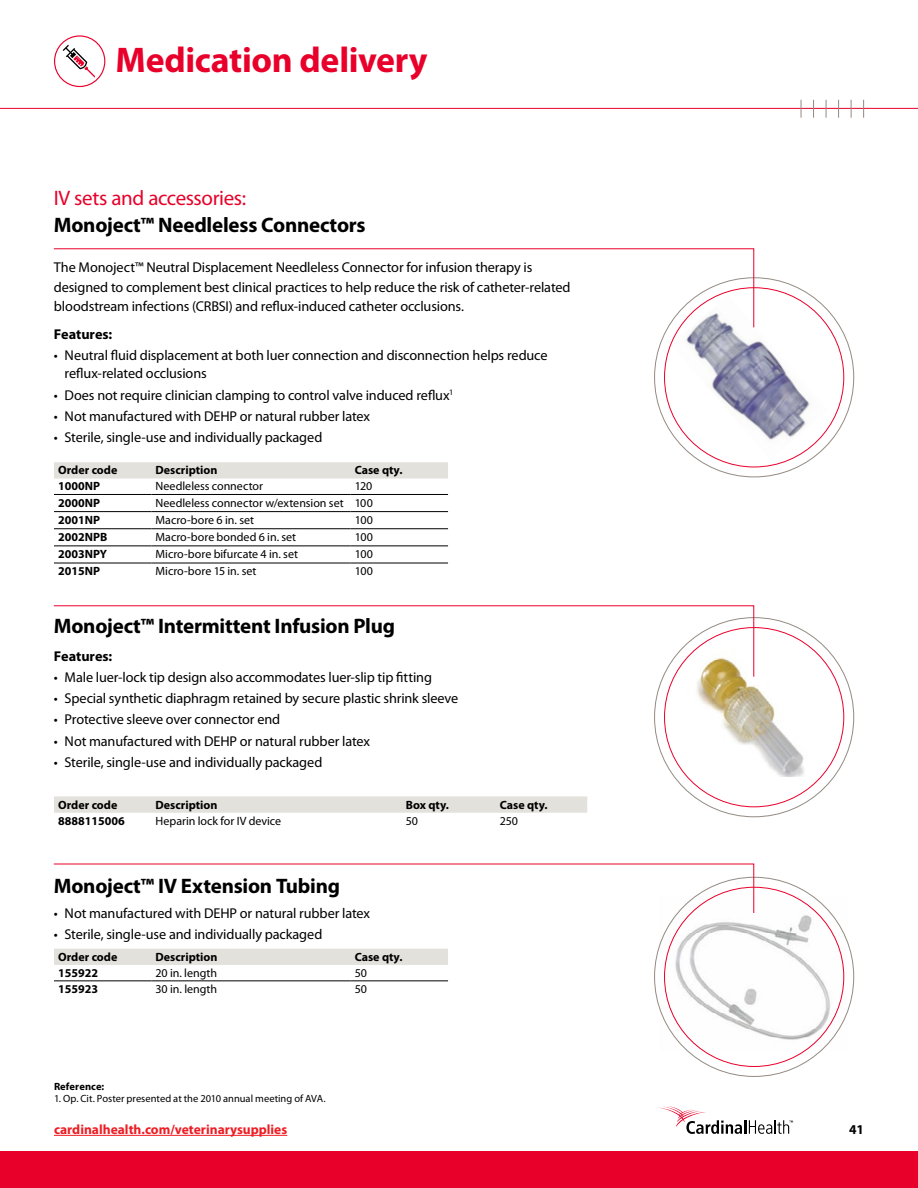
<style>
.page{position:relative;width:918px;height:1188px;background:#fff}
.page>*{position:absolute;margin:0;border:0;box-sizing:border-box;transform-origin:0 0}
.t1{font:700 35.85px "Myriad Pro";letter-spacing:-.01em;color:#e8002a}
.t2{font:700 21px "Myriad Pro";letter-spacing:-.01em;color:#000}
.t3{font:21px "Myriad Pro";letter-spacing:-.02em;color:#e8002a}
.t4{font:14.25px/19.5px "Myriad Pro";letter-spacing:-.01em;color:#000}
.t5{font:700 14.25px "Myriad Pro";color:#000}
.t6{font:700 13.5px "Myriad Pro";color:#ed1d24}
.t7{font:700 13.5px "Myriad Pro";color:#000}
.t8{font:12px "Myriad Pro";color:#000}
.t9{font:700 12px "Myriad Pro";color:#000}
.t10{font:10.5px "Myriad Pro";color:#000}
.t11{font:700 10.5px "Myriad Pro";letter-spacing:.01em;color:#000}
</style>
<div class="page">
<svg style="left:658px;top:1106px;width:135px;height:28px"></svg>
<hr style="left:54px;top:1135px;width:233px;height:1px;background:#ed1d24">
<div style="left:0;top:1151px;width:918px;height:37px;background:#e8002a"></div>
<hr style="left:0;top:108px;width:918px;height:1px;background:#e9002b">
<svg style="left:54px;top:35px;width:51px;height:52px"></svg>
<svg style="left:863px;top:100px;width:1px;height:18px"></svg>
<svg style="left:851px;top:100px;width:1px;height:18px"></svg>
<svg style="left:826px;top:100px;width:1px;height:18px"></svg>
<svg style="left:838px;top:100px;width:1px;height:18px"></svg>
<svg style="left:813px;top:100px;width:1px;height:18px"></svg>
<svg style="left:801px;top:100px;width:1px;height:18px"></svg>
<svg style="left:53px;top:248px;width:702px;height:80px"></svg>
<svg style="left:53px;top:605px;width:702px;height:72px"></svg>
<svg style="left:53px;top:863px;width:702px;height:33px"></svg>
<div style="left:54px;top:462px;width:394px;height:17px;background:#e3e1dc"></div>
<hr style="left:54px;top:494px;width:97px;height:1px;background:#000">
<hr style="left:54px;top:511px;width:97px;height:1px;background:#000">
<hr style="left:54px;top:528px;width:97px;height:1px;background:#000">
<hr style="left:54px;top:546px;width:97px;height:1px;background:#000">
<hr style="left:54px;top:563px;width:97px;height:1px;background:#000">
<hr style="left:151px;top:494px;width:200px;height:1px;background:#000">
<hr style="left:151px;top:511px;width:200px;height:1px;background:#000">
<hr style="left:151px;top:528px;width:200px;height:1px;background:#000">
<hr style="left:151px;top:546px;width:200px;height:1px;background:#000">
<hr style="left:151px;top:563px;width:200px;height:1px;background:#000">
<hr style="left:351px;top:494px;width:97px;height:1px;background:#000">
<hr style="left:351px;top:511px;width:97px;height:1px;background:#000">
<hr style="left:351px;top:528px;width:97px;height:1px;background:#000">
<hr style="left:351px;top:546px;width:97px;height:1px;background:#000">
<hr style="left:351px;top:563px;width:97px;height:1px;background:#000">
<div style="left:54px;top:949px;width:394px;height:16px;background:#e3e1dc"></div>
<hr style="left:54px;top:981px;width:97px;height:1px;background:#000">
<hr style="left:151px;top:981px;width:200px;height:1px;background:#000">
<hr style="left:351px;top:981px;width:97px;height:1px;background:#000">
<svg style="left:54px;top:796px;width:533px;height:17px;background:#e4e2dd"></svg>
<img style="left:671px;top:295px;width:157px;height:164px">
<img style="left:678px;top:649px;width:146px;height:127px">
<img style="left:655px;top:896px;width:200px;height:154px">
<h1 class="t1" style="left:116px;top:40px;width:314px">Medication delivery</h1>
<h2 class="t3" style="left:54px;top:186px;width:194px">IV sets and accessories:</h2>
<h2 class="t2" style="left:54px;top:213px;width:313px">Monoject™ Needleless Connectors</h2>
<p class="t4" style="left:54px;top:258px;width:518px">The Monoject™ Neutral Displacement Needleless Connector for infusion therapy is designed to complement best clinical practices to help reduce the risk of catheter-related bloodstream infections (CRBSI) and reflux-induced catheter occlusions.</p>
<p class="t5" style="left:54px;top:326px;width:60px">Features:</p>
<p class="t4" style="left:65px;top:347px;width:484px;line-height:18px;text-indent:-11px">• Neutral fluid displacement at both luer connection and disconnection helps reduce reflux-related occlusions</p>
<p class="t4" style="left:54px;top:385px;width:401px">• Does not require clinician clamping to control valve induced reflux<sup>1</sup></p>
<p class="t4" style="left:54px;top:407px;width:318px">• Not manufactured with DEHP or natural rubber latex</p>
<p class="t4" style="left:54px;top:428px;width:270px">• Sterile, single-use and individually packaged</p>
<p class="t9" style="left:58px;top:464px;width:61px">Order code</p>
<p class="t9" style="left:156px;top:464px;width:63px">Description</p>
<p class="t9" style="left:355px;top:464px;width:49px">Case qty.</p>
<p class="t9" style="left:58px;top:480px;width:43px">1000NP</p>
<p class="t8" style="left:156px;top:480px;width:109px">Needleless connector</p>
<p class="t8" style="left:355px;top:480px;width:19px">120</p>
<p class="t9" style="left:58px;top:496px;width:43px">2000NP</p>
<p class="t8" style="left:156px;top:496px;width:219px">Needleless connector w/extension set 100</p>
<p class="t9" style="left:58px;top:513px;width:43px">2001NP</p>
<p class="t8" style="left:156px;top:513px;width:100px">Macro-bore 6 in. set</p>
<p class="t8" style="left:355px;top:513px;width:20px">100</p>
<p class="t9" style="left:58px;top:530px;width:51px">2002NPB</p>
<p class="t8" style="left:156px;top:530px;width:142px">Macro-bore bonded 6 in. set</p>
<p class="t8" style="left:355px;top:530px;width:20px">100</p>
<p class="t9" style="left:58px;top:547px;width:50px">2003NPY</p>
<p class="t8" style="left:156px;top:548px;width:144px">Micro-bore bifurcate 4 in. set</p>
<p class="t8" style="left:355px;top:548px;width:20px">100</p>
<p class="t9" style="left:58px;top:564px;width:43px">2015NP</p>
<p class="t8" style="left:156px;top:565px;width:102px">Micro-bore 15 in. set</p>
<p class="t8" style="left:355px;top:565px;width:20px">100</p>
<h2 class="t2" style="left:54px;top:614px;width:343px">Monoject™ Intermittent Infusion Plug</h2>
<p class="t5" style="left:54px;top:648px;width:60px">Features:</p>
<p class="t4" style="left:54px;top:668px;width:380px">• Male luer-lock tip design also accommodates luer-slip tip fitting</p>
<p class="t4" style="left:54px;top:689px;width:406px">• Special synthetic diaphragm retained by secure plastic shrink sleeve</p>
<p class="t4" style="left:54px;top:710px;width:228px">• Protective sleeve over connector end</p>
<p class="t4" style="left:54px;top:731px;width:318px">• Not manufactured with DEHP or natural rubber latex</p>
<p class="t4" style="left:54px;top:753px;width:270px">• Sterile, single-use and individually packaged</p>
<p class="t9" style="left:58px;top:798px;width:61px">Order code</p>
<p class="t9" style="left:156px;top:798px;width:63px">Description</p>
<p class="t9" style="left:406px;top:798px;width:45px">Box qty.</p>
<p class="t9" style="left:500px;top:798px;width:49px">Case qty.</p>
<p class="t9" style="left:58px;top:814px;width:68px">8888115006</p>
<p class="t8" style="left:156px;top:814px;width:127px">Heparin lock for IV device</p>
<p class="t8" style="left:406px;top:814px;width:14px">50</p>
<p class="t8" style="left:500px;top:814px;width:20px">250</p>
<h2 class="t2" style="left:54px;top:874px;width:288px">Monoject™ IV Extension Tubing</h2>
<p class="t4" style="left:54px;top:904px;width:318px">• Not manufactured with DEHP or natural rubber latex</p>
<p class="t4" style="left:54px;top:925px;width:270px">• Sterile, single-use and individually packaged</p>
<p class="t9" style="left:58px;top:950px;width:61px">Order code</p>
<p class="t9" style="left:156px;top:950px;width:63px">Description</p>
<p class="t9" style="left:355px;top:950px;width:49px">Case qty.</p>
<p class="t9" style="left:58px;top:966px;width:41px">155922</p>
<p class="t8" style="left:156px;top:966px;width:63px">20 in. length</p>
<p class="t8" style="left:355px;top:966px;width:14px">50</p>
<p class="t9" style="left:58px;top:982px;width:41px">155923</p>
<p class="t8" style="left:156px;top:982px;width:63px">30 in. length</p>
<p class="t8" style="left:355px;top:982px;width:14px">50</p>
<p class="t11" style="left:54px;top:1081px;width:52px">Reference:</p>
<p class="t10" style="left:54px;top:1093px;width:273px">1. Op. Cit. Poster presented at the 2010 annual meeting of AVA.</p>
<p class="t6" style="left:54px;top:1122px;width:235px">cardinalhealth.com/veterinarysupplies</p>
<p class="t7" style="left:849px;top:1122px;width:16px">41</p>
</div>
